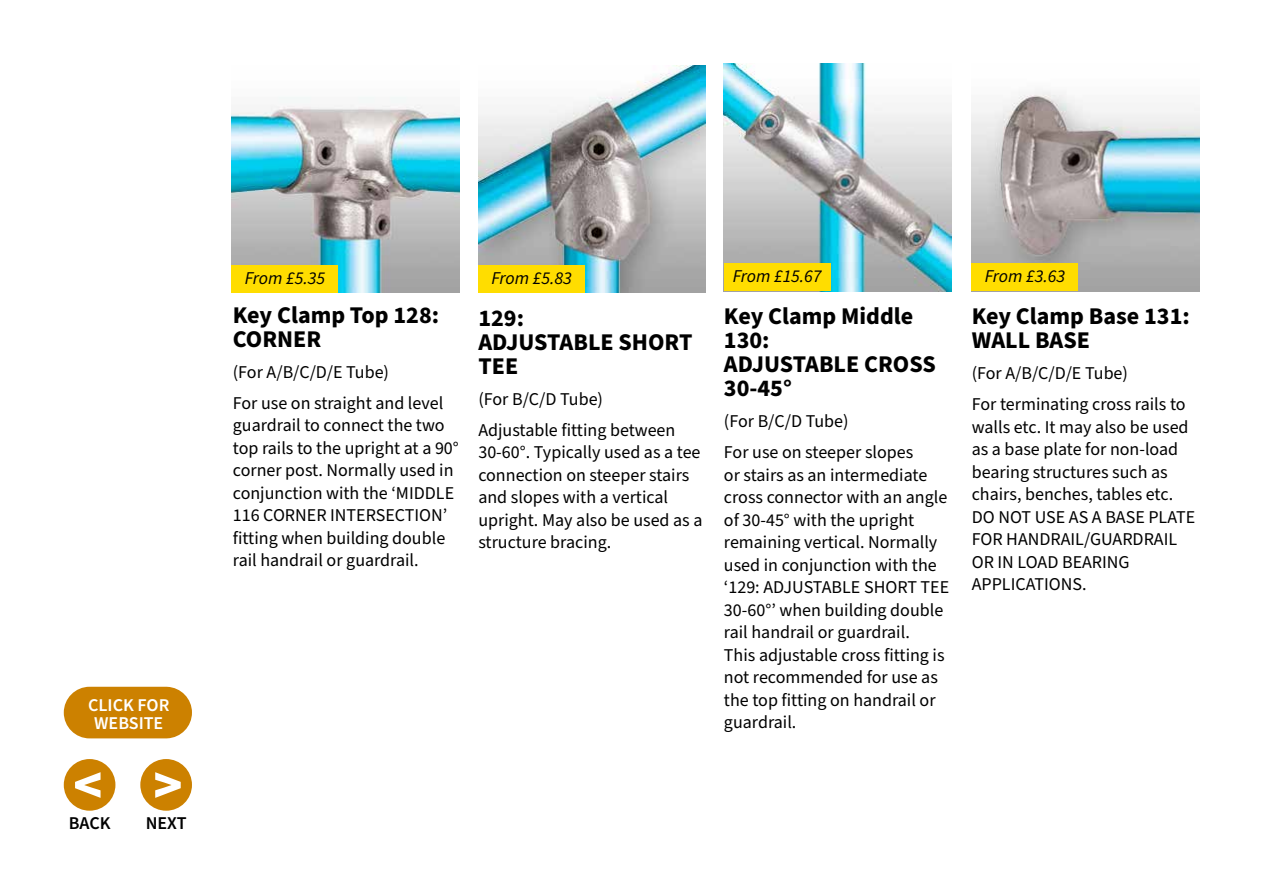
<style>
.page{position:relative;width:1263px;height:893px;background:#fff}
.page>*{position:absolute;margin:0;border:0;box-sizing:border-box;transform-origin:0 0}
.t1{font:700 24px/24px "Source Sans Pro";color:#000}
.t2{font:18px/22.5px "Source Sans Pro";color:#000}
.t3{font:italic 18px "Source Sans Pro";color:#000}
.t4{font:600 18px/18px "Source Sans Pro";color:#fff;text-align:center}
.t5{font:600 18px "Source Sans Pro";color:#000}
</style>
<div class="page">
<div style="left:64px;top:759px;width:51px;height:52px;background:#cc8100;border-radius:50%"></div>
<div style="left:140px;top:759px;width:52px;height:52px;background:#cc8100;border-radius:50%"></div>
<svg style="left:75px;top:772px;width:26px;height:26px"></svg>
<svg style="left:155px;top:772px;width:26px;height:26px"></svg>
<svg style="left:64px;top:687px;width:128px;height:51px;background:#d08b15"></svg>
<img style="left:724px;top:64px;width:227px;height:227px">
<div style="left:724px;top:264px;width:106px;height:27px;background:#fd0"></div>
<img style="left:232px;top:97px;width:227px;height:196px">
<div style="left:232px;top:265px;width:106px;height:28px;background:#fd0"></div>
<img style="left:478px;top:65px;width:228px;height:228px">
<div style="left:478px;top:265px;width:107px;height:28px;background:#fd0"></div>
<img style="left:972px;top:90px;width:227px;height:201px">
<div style="left:972px;top:264px;width:106px;height:27px;background:#fd0"></div>
<p class="t4" style="left:88px;top:696px;width:83px">CLICK FOR<br>WEBSITE</p>
<p class="t5" style="left:69px;top:811px;width:43px">BACK</p>
<p class="t5" style="left:146px;top:811px;width:42px">NEXT</p>
<p class="t3" style="left:245px;top:266px;width:82px">From £5.35</p>
<h1 class="t1" style="left:233px;top:303px;width:208px">Key Clamp Top 128:<br>CORNER</h1>
<p class="t2" style="left:233px;top:357px;width:212px;line-height:31px">(For A/B/C/D/E Tube)<br>For use on straight and level</p>
<p class="t2" style="left:233px;top:415px;width:228px">guardrail to connect the two top rails to the upright at a 90° corner post. Normally used in conjunction with the ‘MIDDLE<br>116 CORNER INTERSECTION’ fitting when building double rail handrail or guardrail.</p>
<p class="t3" style="left:491px;top:266px;width:82px">From £5.83</p>
<h1 class="t1" style="left:478px;top:307px;width:216px">129:<br>ADJUSTABLE SHORT<br>TEE</h1>
<p class="t2" style="left:478px;top:384px;width:198px;line-height:31px">(For B/C/D Tube)<br>Adjustable fitting between</p>
<p class="t2" style="left:478px;top:442px;width:226px">30-60°. Typically used as a tee connection on steeper stairs and slopes with a vertical upright. May also be used as a structure bracing.</p>
<p class="t3" style="left:733px;top:264px;width:90px">From £15.67</p>
<h1 class="t1" style="left:724px;top:305px;width:213px">Key Clamp Middle<br>130:<br>ADJUSTABLE CROSS<br>30-45°</h1>
<p class="t2" style="left:724px;top:406px;width:191px;line-height:31px">(For B/C/D Tube)<br>For use on steeper slopes</p>
<p class="t2" style="left:724px;top:464px;width:227px">or stairs as an intermediate cross connector with an angle of 30-45° with the upright remaining vertical. Normally used in conjunction with the ‘129: ADJUSTABLE SHORT TEE<br>30-60°’ when building double rail handrail or guardrail.<br>This adjustable cross fitting is not recommended for use as the top fitting on handrail or guardrail.</p>
<p class="t3" style="left:985px;top:264px;width:82px">From £3.63</p>
<h1 class="t1" style="left:972px;top:305px;width:220px">Key Clamp Base 131:<br>WALL BASE</h1>
<p class="t2" style="left:972px;top:358px;width:215px;line-height:31px">(For A/B/C/D/E Tube)<br>For terminating cross rails to</p>
<p class="t2" style="left:972px;top:416px;width:225px">walls etc. It may also be used as a base plate for non-load bearing structures such as chairs, benches, tables etc.<br>DO NOT USE AS A BASE PLATE<br>FOR HANDRAIL/GUARDRAIL<br>OR IN LOAD BEARING<br>APPLICATIONS.</p>
</div>
